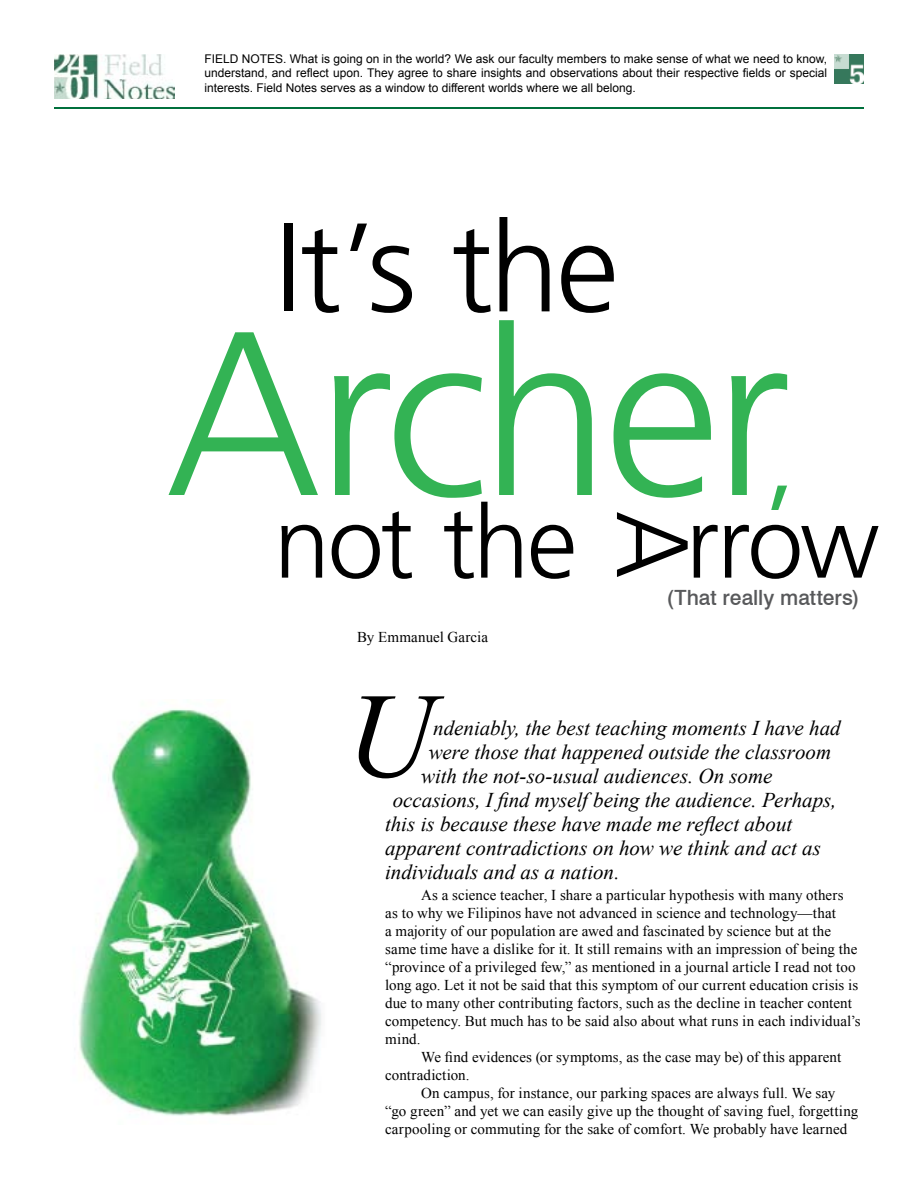
<style>
.page{position:relative;width:918px;height:1188px;background:#fff}
.page>*{position:absolute;margin:0;border:0;box-sizing:border-box;transform-origin:0 0}
.t1{font:300 233.1px "Frutiger LT Std";letter-spacing:-.03em;color:#33b354}
.t2{font:300 125.85px "Frutiger LT Std";color:#000}
.t3{font:italic 21px "Times New Roman";color:#000}
.t4{font:500 21px "Swiss 721 BT";color:#58595b}
.t5{font:15px/18px "Times New Roman";letter-spacing:.005em;color:#000}
.t6{font:12px/14.4px "Arial";color:#000;text-align:justify}
.s1{font-size:111.9px}
</style>
<div class="page">
<img style="left:79px;top:709px;width:242px;height:407px">
<img style="left:835px;top:54px;width:29px;height:29px">
<img style="left:54px;top:54px;width:120px;height:45px">
<hr style="left:54px;top:107px;width:810px;height:1px;background:#00703c">
<svg style="left:281px;top:502px;width:598px;height:77px"></svg>
<svg style="left:359px;top:696px;width:85px;height:82px"></svg>
<p class="t6" style="left:204px;top:51px;width:624px">FIELD NOTES. What is going on in the world? We ask our faculty members to make sense of what we need to know, understand, and reflect upon. They agree to share insights and observations about their respective fields or special interests. Field Notes serves as a window to different worlds where we all belong.</p>
<h2 class="t2" style="left:274px;top:197px;width:346px">It’s the</h2>
<h1 class="t1" style="left:166px;top:283px;width:632px">Archer<span class="s1">,</span></h1>
<p class="t5" style="left:357px;top:628px;width:133px">By Emmanuel Garcia</p>
<h3 class="t4" style="left:666px;top:585px;width:195px">(that really matters)</h3>
<h3 class="t3" style="left:433px;top:714px;width:409px">ndeniably, the best teaching moments I have had</h3>
<h3 class="t3" style="left:429px;top:738px;width:404px">were those that happened outside the classroom</h3>
<h3 class="t3" style="left:421px;top:762px;width:353px">with the not-so-usual audiences. On some</h3>
<h3 class="t3" style="left:393px;top:786px;width:445px">occasions, I find myself being the audience. Perhaps,</h3>
<h3 class="t3" style="left:385px;top:810px;width:409px">this is because these have made me reflect about</h3>
<h3 class="t3" style="left:385px;top:834px;width:437px">apparent contradictions on how we think and act as</h3>
<h3 class="t3" style="left:385px;top:858px;width:236px">individuals and as a nation.</h3>
<p class="t5" style="left:385px;top:886px;width:477px;text-indent:36px">As a science teacher, I share a particular hypothesis with many others<br>as to why we Filipinos have not advanced in science and technology—that<br>a majority of our population are awed and fascinated by science but at the same time have a dislike for it. It still remains with an impression of being the “province of a privileged few,” as mentioned in a journal article I read not too long ago. Let it not be said that this symptom of our current education crisis is due to many other contributing factors, such as the decline in teacher content competency. But much has to be said also about what runs in each individual’s mind.</p>
<p class="t5" style="left:385px;top:1048px;width:458px;text-indent:36px">We find evidences (or symptoms, as the case may be) of this apparent contradiction.</p>
<p class="t5" style="left:385px;top:1084px;width:475px;text-indent:36px">On campus, for instance, our parking spaces are always full. We say “go green” and yet we can easily give up the thought of saving fuel, forgetting carpooling or commuting for the sake of comfort. We probably have learned</p>
</div>
